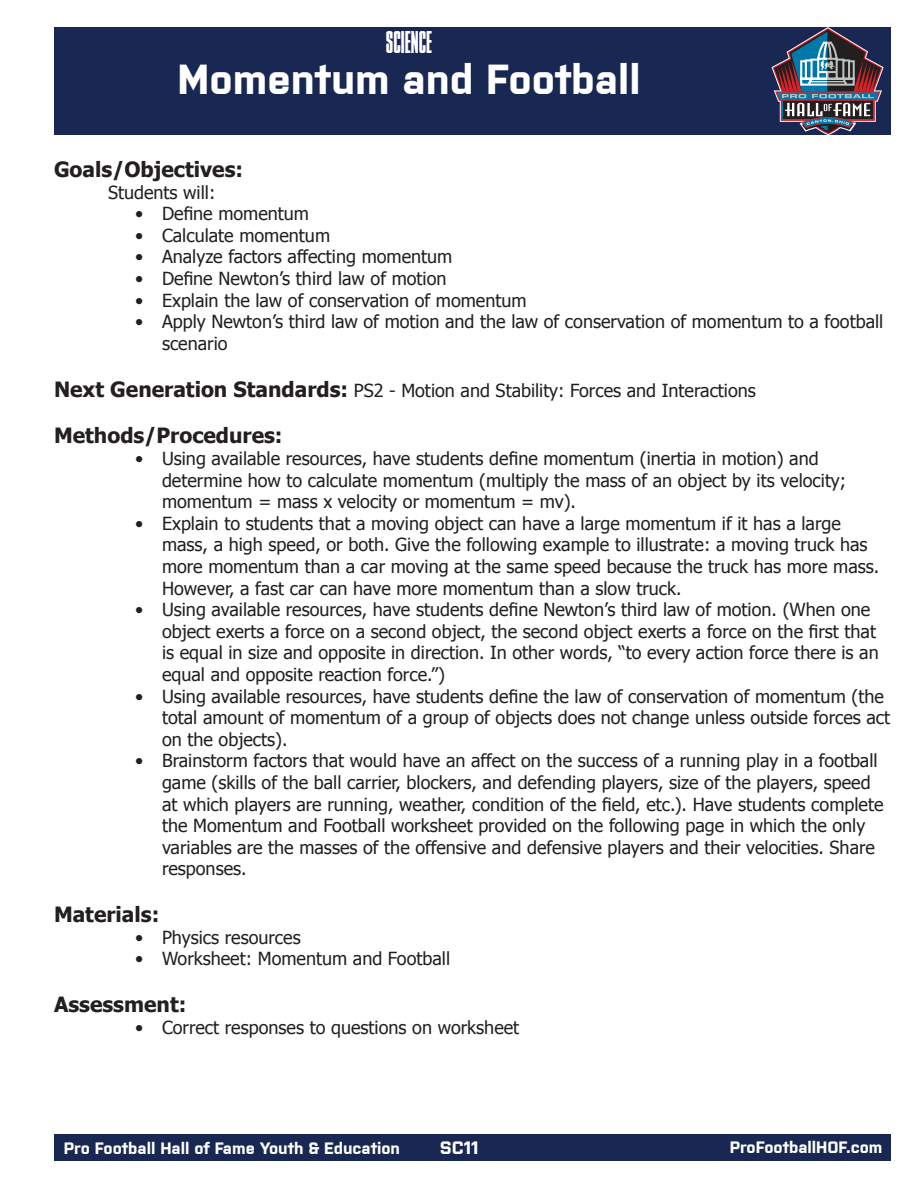
<style>
.page{position:relative;width:918px;height:1188px;background:#fff}
.page>*{position:absolute;margin:0;border:0;box-sizing:border-box;transform-origin:0 0}
.t1{font:700 42px "Purista";color:#fff}
.t2{font:30px "TIMMONSNY";color:#fff}
.t3{font:700 21px "Tahoma";color:#231f20}
.t4{font:18px/21.6px "Tahoma";color:#231f20}
.t5{font:700 18px "Purista";color:#fff}
.t6{font:700 16.5px "Purista";color:#fff}
.s1{font-weight:700;font-size:21px}
</style>
<div class="page">
<div style="left:54px;top:1134px;width:837px;height:27px;background:#182853"></div>
<div style="left:54px;top:27px;width:837px;height:108px;background:#182853"></div>
<svg style="left:771px;top:27px;width:113px;height:108px"></svg>
<h2 class="t2" style="left:386px;top:26px;width:48px">SCIEnCE</h2>
<p class="t1" style="left:178px;top:48px;width:464px">Momentum and Football</p>
<p class="t3" style="left:54px;top:155px;width:191px">Goals/Objectives:</p>
<p class="t4" style="left:108px;top:180px;width:109px">Students will:</p>
<p class="t4" style="left:135px;top:202px;width:176px">• Define momentum</p>
<p class="t4" style="left:135px;top:224px;width:197px">• Calculate momentum</p>
<p class="t4" style="left:135px;top:245px;width:319px">• Analyze factors affecting momentum</p>
<p class="t4" style="left:135px;top:267px;width:313px">• Define Newton’s third law of motion</p>
<p class="t4" style="left:135px;top:288px;width:393px">• Explain the law of conservation of momentum</p>
<p class="t4" style="left:162px;top:310px;width:723px;text-indent:-27px">• Apply Newton’s third law of motion and the law of conservation of momentum to a football scenario</p>
<p class="t4" style="left:54px;top:378px;width:703px"><span class="s1">Next Generation Standards:</span> PS2 - Motion and Stability: Forces and Interactions</p>
<p class="t3" style="left:54px;top:421px;width:230px">Methods/Procedures:</p>
<p class="t4" style="left:162px;top:447px;width:686px;text-indent:-27px">• Using available resources, have students define momentum (inertia in motion) and determine how to calculate momentum (multiply the mass of an object by its velocity; momentum = mass x velocity or momentum = mv).</p>
<p class="t4" style="left:162px;top:512px;width:719px;text-indent:-27px">• Explain to students that a moving object can have a large momentum if it has a large mass, a high speed, or both. Give the following example to illustrate: a moving truck has more momentum than a car moving at the same speed because the truck has more mass.<br>However, a fast car can have more momentum than a slow truck.</p>
<p class="t4" style="left:162px;top:598px;width:718px;text-indent:-27px">• Using available resources, have students define Newton’s third law of motion. (When one object exerts a force on a second object, the second object exerts a force on the first that is equal in size and opposite in direction. In other words, “to every action force there is an equal and opposite reaction force.”)</p>
<p class="t4" style="left:162px;top:684px;width:730px;text-indent:-27px">• Using available resources, have students define the law of conservation of momentum (the total amount of momentum of a group of objects does not change unless outside forces act on the objects).</p>
<p class="t4" style="left:162px;top:749px;width:723px;text-indent:-27px">• Brainstorm factors that would have an affect on the success of a running play in a football game (skills of the ball carrier, blockers, and defending players, size of the players, speed at which players are running, weather, condition of the field, etc.). Have students complete the Momentum and Football worksheet provided on the following page in which the only variables are the masses of the offensive and defensive players and their velocities. Share responses.</p>
<p class="t3" style="left:54px;top:900px;width:107px">Materials:</p>
<p class="t4" style="left:135px;top:926px;width:167px">• Physics resources</p>
<p class="t4" style="left:135px;top:947px;width:317px">• Worksheet: Momentum and Football</p>
<p class="t3" style="left:54px;top:990px;width:134px">Assessment:</p>
<p class="t4" style="left:135px;top:1016px;width:386px">• Correct responses to questions on worksheet</p>
<p class="t6" style="left:64px;top:1136px;width:338px">Pro Football Hall of Fame Youth &amp; Education</p>
<p class="t5" style="left:440px;top:1135px;width:40px">SC11</p>
<p class="t6" style="left:730px;top:1135px;width:154px">ProFootballHOF.com</p>
</div>
